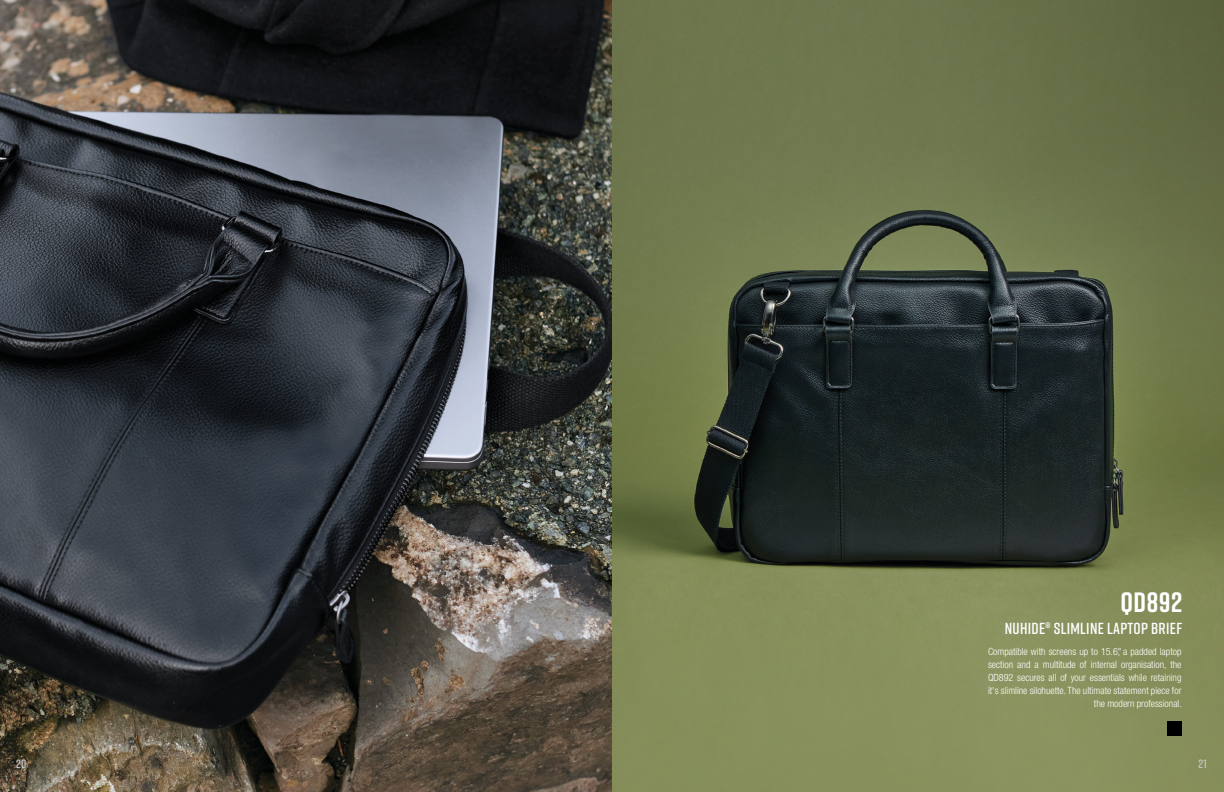
<style>
.page{position:relative;width:1224px;height:792px;background:#fff}
.page>*{position:absolute;margin:0;border:0;box-sizing:border-box;transform-origin:0 0}
.t1{font:700 28px "Rift";letter-spacing:.02em;color:#fff}
.t2{font:600 16px "Rift";letter-spacing:.02em;color:#fff}
.t3{font:600 12px "Rift";color:#c6c6c6}
.t4{font:300 condensed 10px/13px "Helvetica Neue LT Pro";color:#fff;text-align:right}
.s1{font-size:15px}
</style>
<div class="page">
<img style="left:0;top:0;width:1224px;height:792px">
<div style="left:1167px;top:721px;width:14px;height:14px;background:#000"></div>
<h1 class="t1" style="left:1120px;top:582px;width:63px">QD892</h1>
<h2 class="t2" style="left:1005px;top:617px;width:179px">NUHIDE<span class="s1">®</span> SLIMLINE LAPTOP BRIEF</h2>
<p class="t4" style="left:988px;top:645px;width:195px">Compatible with screens up to 15.6", a padded laptop section and a multitude of internal organisation, the QD892 secures all of your essentials while retaining it's slimline silohuette. The ultimate statement piece for the modern professional.</p>
<p class="t3" style="left:16px;top:756px;width:12px">20</p>
<p class="t3" style="left:1199px;top:756px;width:10px">21</p>
</div>
